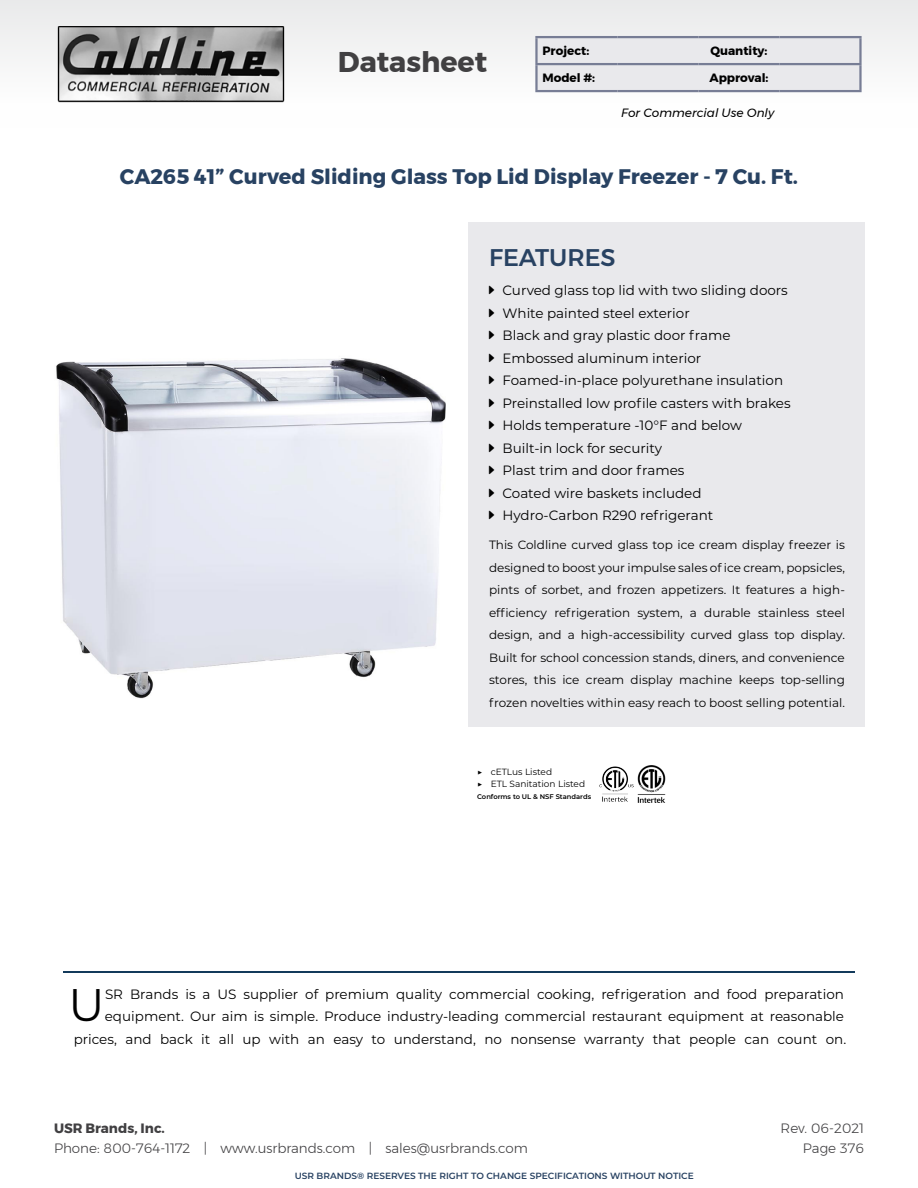
<style>
.page{position:relative;width:918px;height:1188px;background:#fff}
.page>*{position:absolute;margin:0;border:0;box-sizing:border-box;transform-origin:0 0}
.t1{font:45.6px "Montserrat";color:#000}
.t2{font:700 28.5px "Montserrat";color:#414042}
.t3{font:500 24px "Montserrat";color:#284262}
.t4{font:700 21px "Montserrat";color:#284262}
.t5{font:13.5px/22.5px "Montserrat";color:#000;text-align:right}
.t6{font:300 13.5px/19.5px "Montserrat";color:#414042;text-align:right}
.t7{font:700 13.5px "Montserrat";color:#414042}
.t8{font:12px/22.5px "Montserrat";color:#000;text-align:justify}
.t9{font:700 12px "Montserrat";color:#000}
.t10{font:italic 12px "Montserrat";color:#000}
.t11{font:600 9px "Montserrat";color:#284262}
.t12{font:9px/12px "Montserrat";color:#000}
.t13{font:600 6.75px "Montserrat";color:#000}
</style>
<div class="page">
<hr style="left:63px;top:972px;width:792px;height:1px;background:#133a5b">
<img style="left:599px;top:766px;width:35px;height:36px">
<img style="left:638px;top:765px;width:28px;height:37px">
<img style="left:56px;top:358px;width:390px;height:341px">
<div style="left:469px;top:222px;width:396px;height:505px;background:#e9e9ec"></div>
<div style="left:0;top:0;width:918px;height:127px;background:#f5f5f5"></div>
<div style="left:538px;top:38px;width:321px;height:52px;background:#e9e9ec"></div>
<hr style="left:535px;top:36px;width:82px;height:2px;background:#777d95">
<hr style="left:535px;top:38px;width:3px;height:25px;background:#777d95">
<hr style="left:617px;top:36px;width:81px;height:2px;background:#777d95">
<hr style="left:698px;top:36px;width:81px;height:2px;background:#777d95">
<hr style="left:779px;top:36px;width:83px;height:2px;background:#777d95">
<hr style="left:859px;top:38px;width:3px;height:25px;background:#777d95">
<hr style="left:535px;top:63px;width:82px;height:2px;background:#777d95">
<hr style="left:535px;top:65px;width:3px;height:25px;background:#777d95">
<hr style="left:617px;top:63px;width:81px;height:2px;background:#777d95">
<hr style="left:698px;top:63px;width:81px;height:2px;background:#777d95">
<hr style="left:779px;top:63px;width:83px;height:2px;background:#777d95">
<hr style="left:859px;top:65px;width:3px;height:25px;background:#777d95">
<hr style="left:535px;top:90px;width:82px;height:2px;background:#777d95">
<hr style="left:617px;top:90px;width:81px;height:2px;background:#777d95">
<hr style="left:698px;top:90px;width:81px;height:2px;background:#777d95">
<hr style="left:779px;top:90px;width:83px;height:2px;background:#777d95">
<img style="left:58px;top:26px;width:226px;height:76px">
<h2 class="t2" style="left:338px;top:39px;width:151px">Datasheet</h2>
<p class="t9" style="left:542px;top:41px;width:48px">Project:</p>
<p class="t9" style="left:710px;top:41px;width:59px">Quantity:</p>
<p class="t9" style="left:542px;top:68px;width:54px">Model #:</p>
<p class="t9" style="left:709px;top:68px;width:61px">Approval:</p>
<p class="t10" style="left:621px;top:103px;width:154px">For Commercial Use Only</p>
<h3 class="t4" style="left:120px;top:159px;width:680px">CA265 41” Curved Sliding Glass Top Lid Display Freezer - 7 Cu. Ft.</h3>
<h3 class="t3" style="left:489px;top:239px;width:128px">FEATURES</h3>
<p class="t5" style="left:503px;top:279px;width:290px;text-align:left">Curved glass top lid with two sliding doors White painted steel exterior<br>Black and gray plastic door frame Embossed aluminum interior Foamed-in-place polyurethane insulation Preinstalled low profile casters with brakes Holds temperature -10°F and below Built-in lock for security<br>Plast trim and door frames<br>Coated wire baskets included Hydro-Carbon R290 refrigerant</p>
<p class="t8" style="left:489px;top:533px;width:357px">This Coldline curved glass top ice cream display freezer is designed to boost your impulse sales of ice cream, popsicles, pints of sorbet, and frozen appetizers. It features a high&shy;efficiency refrigeration system, a durable stainless steel design, and a high-accessibility curved glass top display.<br>Built for school concession stands, diners, and convenience stores, this ice cream display machine keeps top-selling frozen novelties within easy reach to boost selling potential.</p>
<p class="t12" style="left:477px;top:765px;width:109px">▶ cETLus Listed<br>▶ ETL Sanitation Listed</p>
<p class="t13" style="left:477px;top:791px;width:115px">Conforms to UL &amp; NSF Standards</p>
<p class="t5" style="left:74px;top:982px;width:774px">SR Brands is a US supplier of premium quality commercial cooking, refrigeration and food preparation equipment. Our aim is simple. Produce industry-leading commercial restaurant equipment at reasonable prices, and back it all up with an easy to understand, no nonsense warranty that people can count on.</p>
<h1 class="t1" style="left:69px;top:974px;width:38px">U</h1>
<p class="t7" style="left:54px;top:1117px;width:112px">USR Brands, Inc.</p>
<p class="t6" style="left:54px;top:1138px;width:475px">Phone: 800-764-1172 | www.usrbrands.com | sales@usrbrands.com</p>
<p class="t11" style="left:295px;top:1170px;width:401px">USR BRANDS® RESERVES THE RIGHT TO CHANGE SPECIFICATIONS WITHOUT NOTICE</p>
<p class="t6" style="left:781px;top:1118px;width:85px">Rev. 06-2021<br>Page 376</p>
</div>
